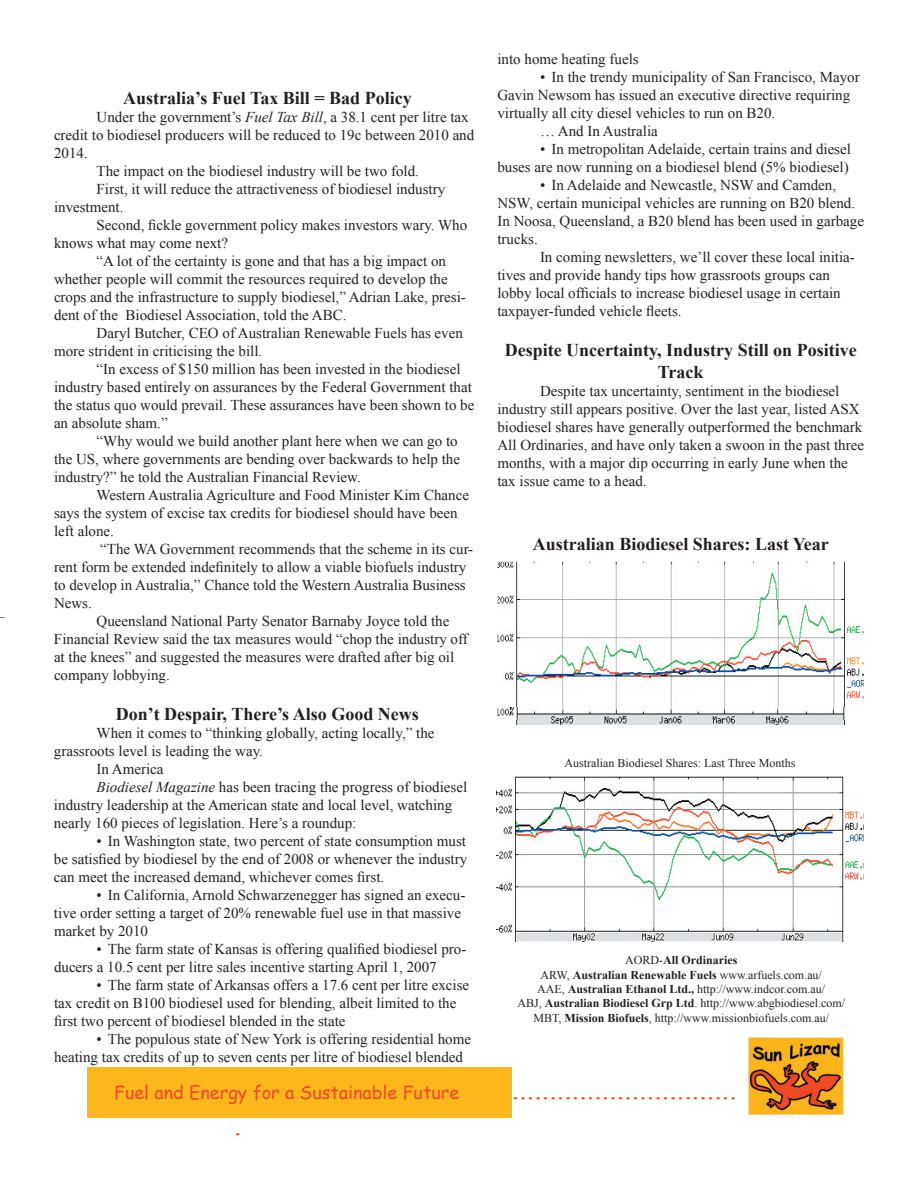
<style>
.page{position:relative;width:918px;height:1188px;background:#fff}
.page>*{position:absolute;margin:0;border:0;box-sizing:border-box;transform-origin:0 0}
.t1{font:30px "Times New Roman";color:#f04c27}
.t2{font:700 18px/21.6px "Times New Roman";color:#231f20;text-align:center}
.t3{font:18px "Comic Sans MS";color:#f04c27}
.t4{font:15px/18px "Times New Roman";color:#231f20}
.t5{font:12px/14.4px "Times New Roman";color:#231f20;text-align:center}
.s1{font-style:italic}
.s2{font-weight:700}
</style>
<div class="page">
<div style="left:87px;top:1068px;width:424px;height:50px;background:#fcb71d"></div>
<img style="left:748px;top:1037px;width:96px;height:78px">
<img style="left:496px;top:776px;width:368px;height:165px">
<img style="left:497px;top:562px;width:367px;height:163px">
<img style="left:511px;top:707px;width:339px;height:13px">
<p class="t5" style="left:-2px;top:604px;width:7px">_</p>
<p class="t2" style="left:123px;top:87px;width:290px">Australia’s Fuel Tax Bill = Bad Policy</p>
<p class="t4" style="left:97px;top:108px;width:374px">Under the government’s <span class="s1">Fuel Tax Bill</span>, a 38.1 cent per litre tax</p>
<p class="t4" style="left:54px;top:126px;width:422px">credit to biodiesel producers will be reduced to 19c between 2010 and</p>
<p class="t4" style="left:54px;top:144px;width:35px">2014.</p>
<p class="t4" style="left:97px;top:162px;width:324px">The impact on the biodiesel industry will be two fold.</p>
<p class="t4" style="left:97px;top:180px;width:350px">First, it will reduce the attractiveness of biodiesel industry</p>
<p class="t4" style="left:54px;top:198px;width:71px">investment.</p>
<p class="t4" style="left:97px;top:216px;width:372px">Second, fickle government policy makes investors wary. Who</p>
<p class="t4" style="left:54px;top:234px;width:176px">knows what may come next?</p>
<p class="t4" style="left:97px;top:252px;width:351px">“A lot of the certainty is gone and that has a big impact on</p>
<p class="t4" style="left:54px;top:270px;width:395px">whether people will commit the resources required to develop the</p>
<p class="t4" style="left:54px;top:288px;width:413px">crops and the infrastructure to supply biodiesel,” Adrian Lake, presi-</p>
<p class="t4" style="left:54px;top:306px;width:294px">dent of the Biodiesel Association, told the ABC.</p>
<p class="t4" style="left:97px;top:324px;width:368px">Daryl Butcher, CEO of Australian Renewable Fuels has even</p>
<p class="t4" style="left:54px;top:342px;width:210px">more strident in criticising the bill.</p>
<p class="t4" style="left:97px;top:360px;width:366px">“In excess of $150 million has been invested in the biodiesel</p>
<p class="t4" style="left:54px;top:378px;width:419px">industry based entirely on assurances by the Federal Government that</p>
<p class="t4" style="left:54px;top:396px;width:422px">the status quo would prevail. These assurances have been shown to be</p>
<p class="t4" style="left:54px;top:414px;width:115px">an absolute sham.”</p>
<p class="t4" style="left:97px;top:432px;width:363px">“Why would we build another plant here when we can go to</p>
<p class="t4" style="left:54px;top:450px;width:408px">the US, where governments are bending over backwards to help the</p>
<p class="t4" style="left:54px;top:468px;width:308px">industry?” he told the Australian Financial Review.</p>
<p class="t4" style="left:97px;top:486px;width:374px">Western Australia Agriculture and Food Minister Kim Chance</p>
<p class="t4" style="left:54px;top:504px;width:405px">says the system of excise tax credits for biodiesel should have been</p>
<p class="t4" style="left:54px;top:522px;width:61px">left alone.</p>
<p class="t4" style="left:100px;top:540px;width:375px">“The WA Government recommends that the scheme in its cur-</p>
<p class="t4" style="left:54px;top:558px;width:414px">rent form be extended indefinitely to allow a viable biofuels industry</p>
<p class="t4" style="left:54px;top:576px;width:413px">to develop in Australia,” Chance told the Western Australia Business</p>
<p class="t4" style="left:54px;top:594px;width:39px">News.</p>
<p class="t4" style="left:97px;top:612px;width:354px">Queensland National Party Senator Barnaby Joyce told the</p>
<p class="t4" style="left:54px;top:630px;width:415px">Financial Review said the tax measures would “chop the industry off</p>
<p class="t4" style="left:54px;top:648px;width:402px">at the knees” and suggested the measures were drafted after big oil</p>
<p class="t4" style="left:54px;top:666px;width:117px">company lobbying.</p>
<p class="t2" style="left:116px;top:702px;width:305px">Don’t Despair, There’s Also Good News</p>
<p class="t4" style="left:97px;top:723px;width:339px">When it comes to “thinking globally, acting locally,” the</p>
<p class="t4" style="left:54px;top:741px;width:210px">grassroots level is leading the way.</p>
<p class="t4" style="left:97px;top:759px;width:69px">In America</p>
<p class="t4" style="left:97px;top:777px;width:372px"><span class="s1">Biodiesel Magazine</span> has been tracing the progress of biodiesel</p>
<p class="t4" style="left:54px;top:795px;width:400px">industry leadership at the American state and local level, watching</p>
<p class="t4" style="left:54px;top:813px;width:304px">nearly 160 pieces of legislation. Here’s a roundup:</p>
<p class="t4" style="left:54px;top:831px;width:415px;text-align:justify;text-indent:43px">• In Washington state, two percent of state consumption must be satisfied by biodiesel by the end of 2008 or whenever the industry can meet the increased demand, whichever comes first.</p>
<p class="t4" style="left:54px;top:885px;width:413px;text-indent:43px">• In California, Arnold Schwarzenegger has signed an execu&shy;tive order setting a target of 20% renewable fuel use in that massive market by 2010</p>
<p class="t4" style="left:54px;top:939px;width:414px;text-indent:43px">• The farm state of Kansas is offering qualified biodiesel pro&shy;ducers a 10.5 cent per litre sales incentive starting April 1, 2007</p>
<p class="t4" style="left:54px;top:975px;width:417px;text-indent:43px">• The farm state of Arkansas offers a 17.6 cent per litre excise tax credit on B100 biodiesel used for blending, albeit limited to the first two percent of biodiesel blended in the state</p>
<p class="t4" style="left:54px;top:1029px;width:419px;text-indent:43px">• The populous state of New York is offering residential home heating tax credits of up to seven cents per litre of biodiesel blended</p>
<p class="t4" style="left:497px;top:50px;width:143px">into home heating fuels</p>
<p class="t4" style="left:540px;top:68px;width:321px">• In the trendy municipality of San Francisco, Mayor</p>
<p class="t4" style="left:497px;top:86px;width:354px">Gavin Newsom has issued an executive directive requiring</p>
<p class="t4" style="left:497px;top:104px;width:279px">virtually all city diesel vehicles to run on B20.</p>
<p class="t4" style="left:540px;top:122px;width:119px">… And In Australia</p>
<p class="t4" style="left:497px;top:140px;width:355px;text-align:right">• In metropolitan Adelaide, certain trains and diesel<br>buses are now running on a biodiesel blend (5% biodiesel)</p>
<p class="t4" style="left:497px;top:176px;width:368px;text-indent:43px">• In Adelaide and Newcastle, NSW and Camden, NSW, certain municipal vehicles are running on B20 blend.<br>In Noosa, Queensland, a B20 blend has been used in garbage trucks.</p>
<p class="t4" style="left:497px;top:248px;width:359px;text-indent:43px">In coming newsletters, we’ll cover these local initia&shy;tives and provide handy tips how grassroots groups can lobby local officials to increase biodiesel usage in certain taxpayer-funded vehicle fleets.</p>
<p class="t2" style="left:505px;top:339px;width:354px">Despite Uncertainty, Industry Still on Positive<br>Track</p>
<p class="t4" style="left:497px;top:381px;width:368px;text-indent:43px">Despite tax uncertainty, sentiment in the biodiesel industry still appears positive. Over the last year, listed ASX biodiesel shares have generally outperformed the benchmark All Ordinaries, and have only taken a swoon in the past three months, with a major dip occurring in early June when the tax issue came to a head.</p>
<p class="t2" style="left:533px;top:533px;width:298px">Australian Biodiesel Shares: Last Year</p>
<p class="t5" style="left:565px;top:755px;width:232px">Australian Biodiesel Shares: Last Three Months</p>
<p class="t5" style="left:517px;top:953px;width:329px">AORD-<span class="s2">All Ordinaries<br></span>ARW, <span class="s2">Australian Renewable Fuels</span> www.arfuels.com.au/<br>AAE, <span class="s2">Australian Ethanol Ltd.,</span> http://www.indcor.com.au/<br>ABJ, <span class="s2">Australian Biodiesel Grp Ltd</span>. http://www.abgbiodiesel.com/ MBT, <span class="s2">Mission Biofuels</span>, http://www.missionbiofuels.com.au/</p>
<p class="t3" style="left:114px;top:1080px;width:347px">Fuel and Energy for a Sustainable Future</p>
<h1 class="t1" style="left:512px;top:1069px;width:226px">..............................</h1>
<h1 class="t1" style="left:234px;top:1105px;width:9px">.</h1>
</div>
